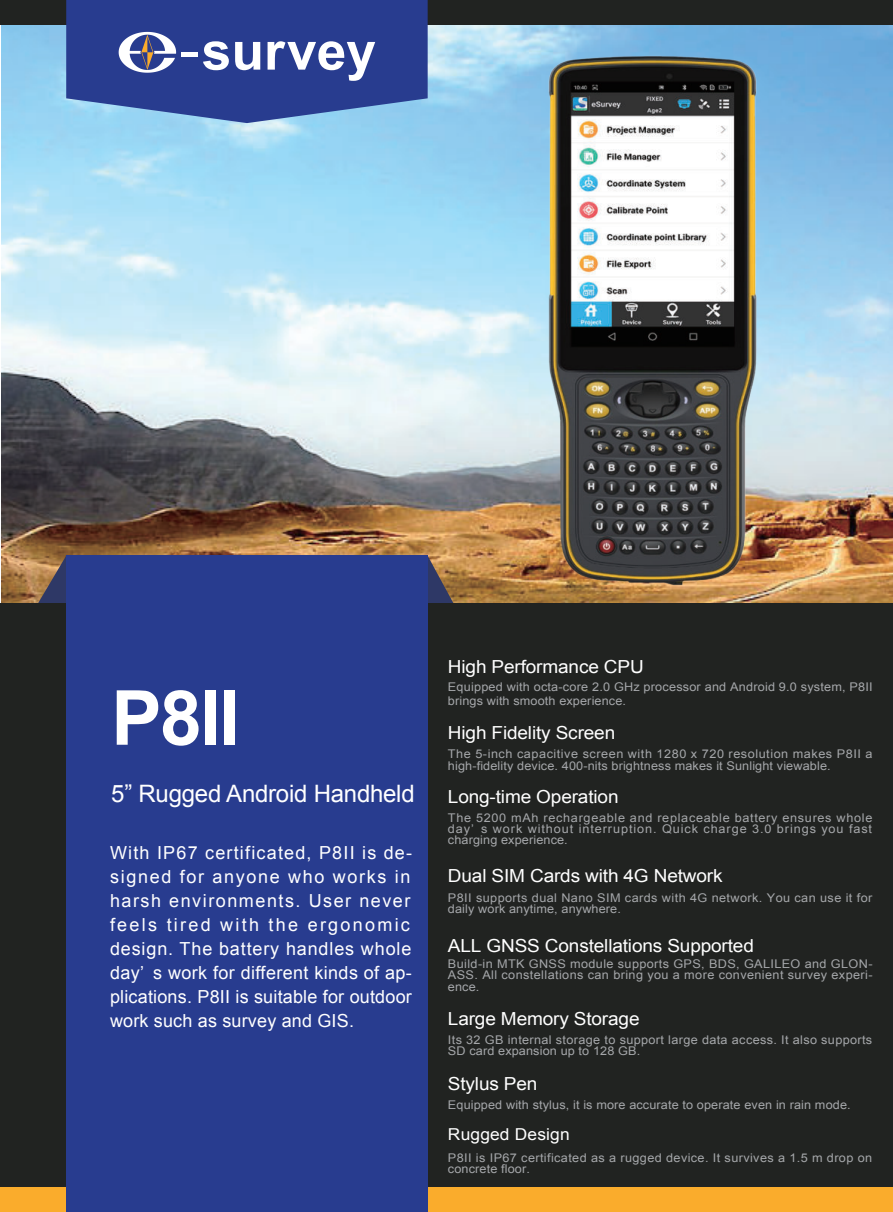
<style>
.page{position:relative;width:893px;height:1212px;background:#fff}
.page>*{position:absolute;margin:0;border:0;box-sizing:border-box;transform-origin:0 0}
.t1{font:700 76.05px "Arial";color:#fff}
.t2{font:24px "Arial";letter-spacing:-.01em;color:#fff}
.t3{font:18px/24px "Arial";letter-spacing:.05em;color:#fff}
.t4{font:18px "Arial";letter-spacing:-.01em;color:#fff;scale:1.06 1}
.t5{font:16.5px "Arial";letter-spacing:.01em;color:#fff;scale:1.06 1}
.t6{font:12px/11.4px "Arial";letter-spacing:.025em;color:#a5a7aa;scale:1.06 1}
</style>
<div class="page">
<img style="left:1px;top:25px;width:892px;height:578px">
<svg style="left:428px;top:556px;width:27px;height:47px"></svg>
<svg style="left:36px;top:556px;width:30px;height:47px"></svg>
<div style="left:0;top:1187px;width:893px;height:25px;background:#faac2c"></div>
<div style="left:0;top:603px;width:893px;height:584px;background:#212321"></div>
<div style="left:66px;top:556px;width:362px;height:656px;background:#283c8f"></div>
<div style="left:0;top:0;width:893px;height:25px;background:#212321"></div>
<svg style="left:66px;top:0;width:362px;height:123px;background:#364e9b"></svg>
<div style="left:182px;top:52px;width:16px;height:5px;background:#fff"></div>
<svg style="left:119px;top:32px;width:57px;height:41px"></svg>
<svg style="left:203px;top:41px;width:26px;height:29px"></svg>
<svg style="left:235px;top:42px;width:25px;height:28px"></svg>
<svg style="left:268px;top:41px;width:107px;height:40px"></svg>
<img style="left:517px;top:35px;width:269px;height:568px">
<h1 class="t1" style="left:111px;top:674px;width:131px">P8II</h1>
<h2 class="t2" style="left:111px;top:784px;width:305px">5” Rugged Android Handheld</h2>
<p class="t3" style="left:110px;top:842px;width:304px">With IP67 certificated, P8II is de&shy;signed for anyone who works in harsh environments. User never feels tired with the ergonomic design. The battery handles whole day’ s work for different kinds of ap&shy;plications. P8II is suitable for outdoor work such as survey and GIS.</p>
<h3 class="t4" style="left:448px;top:660px;width:186px">High Performance CPU</h3>
<p class="t6" style="left:448px;top:680px;width:402px;line-height:14.4px">Equipped with octa-core 2.0 GHz processor and Android 9.0 system, P8II brings with smooth experience.</p>
<h3 class="t4" style="left:448px;top:726px;width:159px">High Fidelity Screen</h3>
<p class="t6" style="left:448px;top:750px;width:402px">The 5-inch capacitive screen with 1280 x 720 resolution makes P8II a high-fidelity device. 400-nits brightness makes it Sunlight viewable.</p>
<h3 class="t4" style="left:448px;top:789px;width:162px">Long-time Operation</h3>
<p class="t6" style="left:448px;top:813px;width:402px;text-align:justify">The 5200 mAh rechargeable and replaceable battery ensures whole day’ s work without interruption. Quick charge 3.0 brings you fast charging experience.</p>
<h3 class="t4" style="left:448px;top:869px;width:261px">Dual SIM Cards with 4G Network</h3>
<p class="t6" style="left:448px;top:893px;width:402px">P8II supports dual Nano SIM cards with 4G network. You can use it for daily work anytime, anywhere.</p>
<h3 class="t4" style="left:448px;top:939px;width:290px">ALL GNSS Constellations Supported</h3>
<p class="t6" style="left:448px;top:959px;width:402px;text-align:justify">Build-in MTK GNSS module supports GPS, BDS, GALILEO and GLON-ASS. All constellations can bring you a more convenient survey experi&shy;ence.</p>
<h3 class="t4" style="left:448px;top:1012px;width:182px">Large Memory Storage</h3>
<p class="t6" style="left:448px;top:1035px;width:402px">Its 32 GB internal storage to support large data access. It also supports<br>SD card expansion up to 128 GB.</p>
<h3 class="t4" style="left:448px;top:1077px;width:86px">Stylus Pen</h3>
<p class="t6" style="left:448px;top:1100px;width:381px">Equipped with stylus, it is more accurate to operate even in rain mode.</p>
<h3 class="t5" style="left:448px;top:1128px;width:116px">Rugged Design</h3>
<p class="t6" style="left:448px;top:1153px;width:402px">P8II is IP67 certificated as a rugged device. It survives a 1.5 m drop on concrete floor.</p>
</div>
